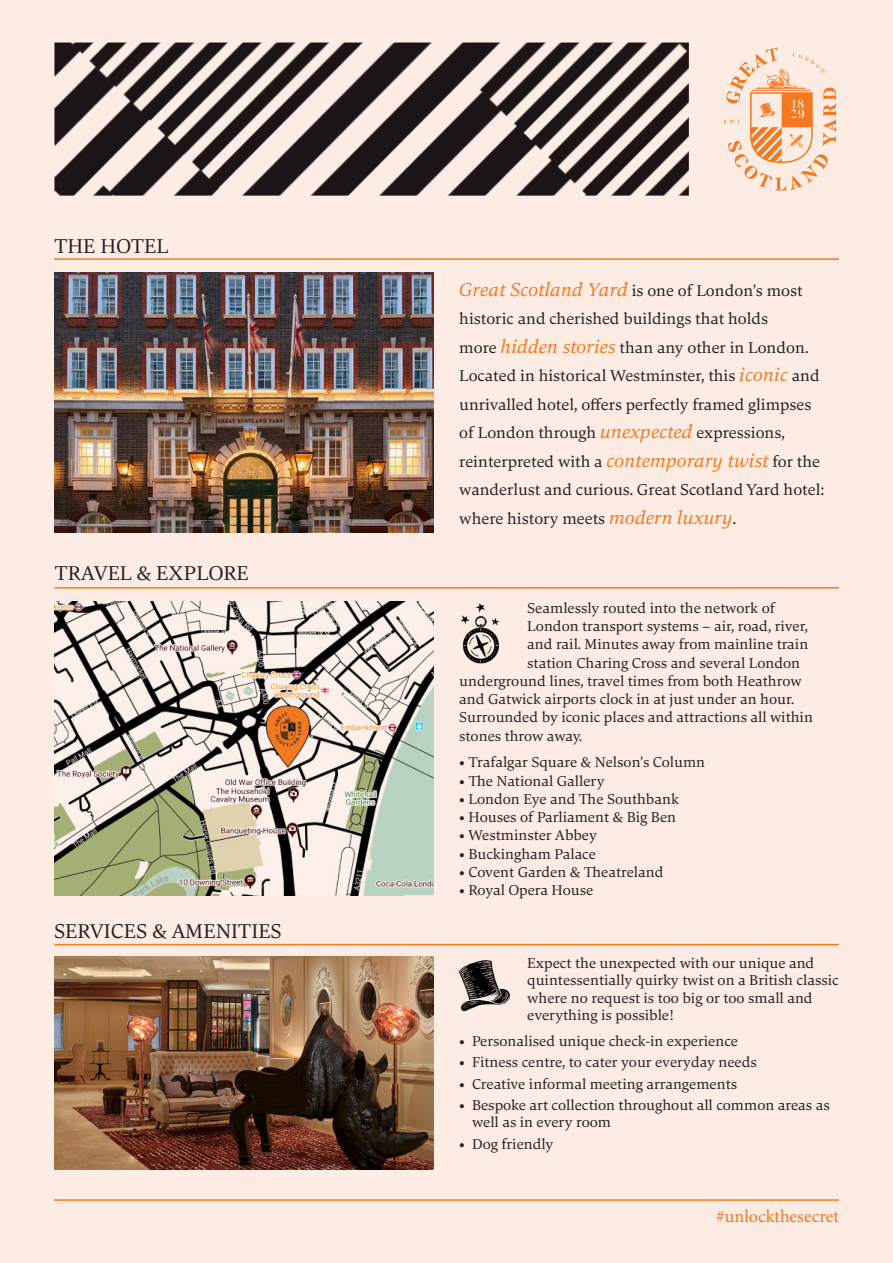
<style>
.page{position:relative;width:893px;height:1263px;background:#fdece4}
.page>*{position:absolute;margin:0;border:0;box-sizing:border-box;transform-origin:0 0}
.t1{font:21px "Carat";color:#231f20}
.t2{font:18px "Minion Pro";color:#f47921}
.t3{font:16.5px/28.5px "Carat";color:#231f20}
.t4{font:15px/17.2px "Carat";color:#231f20}
.s1{font-style:italic;font-size:19.5px;color:#f47921}
</style>
<div class="page">
<img style="left:54px;top:273px;width:380px;height:259px">
<img style="left:54px;top:43px;width:635px;height:153px">
<svg style="left:724px;top:48px;width:112px;height:143px"></svg>
<img style="left:459px;top:960px;width:51px;height:52px">
<hr style="left:54px;top:258px;width:785px;height:2px;background:#f47921">
<hr style="left:54px;top:587px;width:785px;height:2px;background:#f47921">
<img style="left:54px;top:602px;width:380px;height:293px">
<img style="left:461px;top:603px;width:38px;height:60px">
<hr style="left:54px;top:944px;width:785px;height:1px;background:#f47921">
<img style="left:54px;top:957px;width:380px;height:212px">
<hr style="left:54px;top:1199px;width:785px;height:2px;background:#f47921">
<p class="t1" style="left:54px;top:232px;width:116px">THE HOTEL</p>
<p class="t1" style="left:54px;top:560px;width:196px">TRAVEL &amp; EXPLORE</p>
<p class="t1" style="left:54px;top:917px;width:229px">SERVICES &amp; AMENITIES</p>
<p class="t3" style="left:459px;top:276px;width:366px"><span class="s1">Great Scotland Yard</span> is one of London’s most historic and cherished buildings that holds<br>more <span class="s1">hidden stories</span> than any other in London.<br>Located in historical Westminster, this <span class="s1">iconic</span> and unrivalled hotel, offers perfectly framed glimpses of London through <span class="s1">unexpected</span> expressions, reinterpreted with a <span class="s1">contemporary twist</span> for the wanderlust and curious. Great Scotland Yard hotel: where history meets <span class="s1">modern luxury</span>.</p>
<p class="t4" style="left:527px;top:599px;width:249px">Seamlessly routed into the network of</p>
<p class="t4" style="left:527px;top:617px;width:282px">London transport systems – air, road, river,</p>
<p class="t4" style="left:527px;top:636px;width:282px">and rail. Minutes away from mainline train</p>
<p class="t4" style="left:527px;top:654px;width:274px">station Charing Cross and several London</p>
<p class="t4" style="left:459px;top:672px;width:344px">underground lines, travel times from both Heathrow</p>
<p class="t4" style="left:459px;top:690px;width:337px">and Gatwick airports clock in at just under an hour.</p>
<p class="t4" style="left:459px;top:709px;width:355px">Surrounded by iconic places and attractions all within</p>
<p class="t4" style="left:459px;top:727px;width:124px">stones throw away.</p>
<p class="t4" style="left:459px;top:754px;width:247px">• Trafalgar Square &amp; Nelson’s Column</p>
<p class="t4" style="left:459px;top:772px;width:147px">• The National Gallery</p>
<p class="t4" style="left:459px;top:790px;width:221px">• London Eye and The Southbank</p>
<p class="t4" style="left:459px;top:808px;width:218px">• Houses of Parliament &amp; Big Ben</p>
<p class="t4" style="left:459px;top:827px;width:139px">• Westminster Abbey</p>
<p class="t4" style="left:459px;top:845px;width:138px">• Buckingham Palace</p>
<p class="t4" style="left:459px;top:863px;width:206px">• Covent Garden &amp; Theatreland</p>
<p class="t4" style="left:459px;top:881px;width:136px">• Royal Opera House</p>
<p class="t4" style="left:527px;top:954px;width:313px">Expect the unexpected with our unique and quintessentially quirky twist on a British classic where no request is too big or too small and everything is possible!</p>
<p class="t4" style="left:459px;top:1032px;width:280px">• Personalised unique check-in experience</p>
<p class="t4" style="left:459px;top:1053px;width:299px">• Fitness centre, to cater your everyday needs</p>
<p class="t4" style="left:459px;top:1075px;width:279px">• Creative informal meeting arrangements</p>
<p class="t4" style="left:472px;top:1096px;width:359px;text-indent:-13px">• Bespoke art collection throughout all common areas as well as in every room</p>
<p class="t4" style="left:459px;top:1135px;width:96px">• Dog friendly</p>
<p class="t2" style="left:716px;top:1204px;width:124px">#unlockthesecret</p>
</div>
